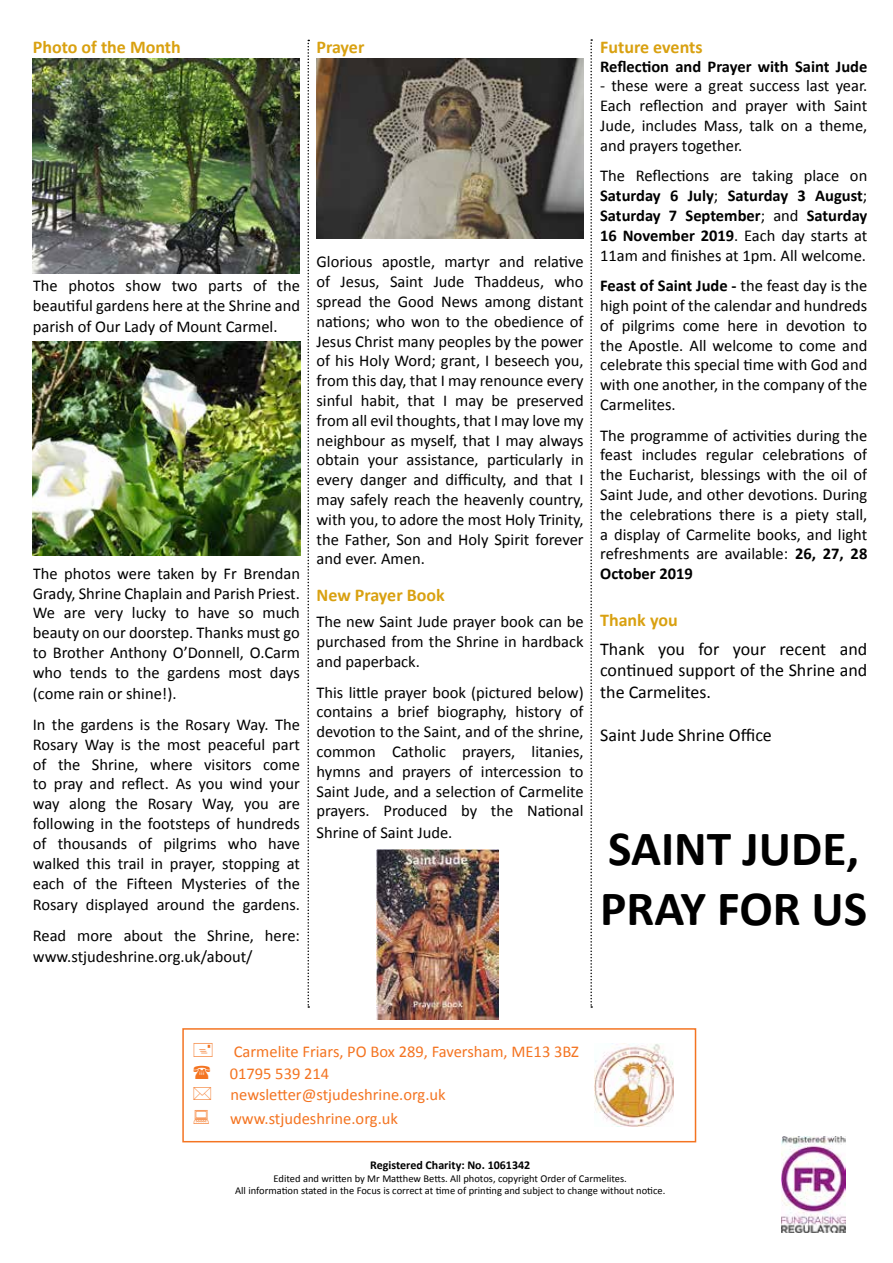
<style>
.page{position:relative;width:893px;height:1263px;background:#fff}
.page>*{position:absolute;margin:0;border:0;box-sizing:border-box;transform-origin:0 0}
.t1{font:700 49.5px/59.4px "Calibri";color:#000}
.t2{font:18px/21.6px "Calibri";color:#000;text-align:justify}
.t3{font:700 18px "Calibri";color:#d9a111}
.t4{font:16.5px/19.8px "Calibri";color:#000;text-align:justify}
.t5{font:16.5px/21.6px "Calibri";color:#f47421}
.t6{font:700 16.5px "Calibri";color:#000}
.t7{font:700 12px "Calibri";color:#000}
.t8{font:10.5px/12.6px "Calibri";color:#000;text-align:center}
.s1{font-weight:700}
</style>
<div class="page">
<svg style="left:307px;top:40px;width:2px;height:968px"></svg>
<svg style="left:590px;top:39px;width:2px;height:969px"></svg>
<div style="left:182px;top:1028px;width:514px;height:114px;background:#fff;border:2px solid #f47421"></div>
<img style="left:595px;top:1043px;width:79px;height:83px">
<img style="left:782px;top:1137px;width:63px;height:95px">
<img style="left:33px;top:59px;width:267px;height:214px">
<img style="left:32px;top:342px;width:268px;height:214px">
<img style="left:316px;top:59px;width:268px;height:179px">
<img style="left:377px;top:849px;width:121px;height:171px">
<p class="t3" style="left:33px;top:35px;width:150px">Photo of the Month</p>
<p class="t3" style="left:316px;top:36px;width:49px">Prayer</p>
<p class="t4" style="left:33px;top:275px;width:269px">The photos show two parts of the beautiful gardens here at the Shrine and</p>
<p class="t4" style="left:33px;top:317px;width:246px">parish of Our Lady of Mount Carmel.</p>
<p class="t4" style="left:33px;top:563px;width:269px">The photos were taken by Fr Brendan Grady, Shrine Chaplain and Parish Priest.<br>We are very lucky to have so much beauty on our doorstep. Thanks must go to Brother Anthony O’Donnell, O.Carm who tends to the gardens most days</p>
<p class="t4" style="left:33px;top:679px;width:269px;line-height:30.6px">(come rain or shine!).<br>In the gardens is the Rosary Way. The</p>
<p class="t4" style="left:33px;top:734px;width:269px">Rosary Way is the most peaceful part of the Shrine, where visitors come to pray and reflect. As you wind your way along the Rosary Way, you are following in the footsteps of hundreds of thousands of pilgrims who have walked this trail in prayer, stopping at each of the Fifteen Mysteries of the</p>
<p class="t4" style="left:33px;top:889px;width:269px;line-height:30.6px">Rosary displayed around the gardens.<br>Read more about the Shrine, here:</p>
<p class="t4" style="left:33px;top:947px;width:221px">www.stjudeshrine.org.uk/about/</p>
<p class="t4" style="left:316px;top:252px;width:269px">Glorious apostle, martyr and relative of Jesus, Saint Jude Thaddeus, who spread the Good News among distant nations; who won to the obedience of Jesus Christ many peoples by the power of his Holy Word; grant, I beseech you, from this day, that I may renounce every sinful habit, that I may be preserved from all evil thoughts, that I may love my neighbour as myself, that I may always obtain your assistance, particularly in every danger and difficulty, and that I may safely reach the heavenly country, with you, to adore the most Holy Trinity, the Father, Son and Holy Spirit forever and ever. Amen.</p>
<p class="t3" style="left:316px;top:584px;width:130px">New Prayer Book</p>
<p class="t4" style="left:316px;top:612px;width:269px">The new Saint Jude prayer book can be purchased from the Shrine in hardback and paperback.</p>
<p class="t4" style="left:316px;top:682px;width:269px">This little prayer book (pictured below) contains a brief biography, history of devotion to the Saint, and of the shrine, common Catholic prayers, litanies, hymns and prayers of intercession to Saint Jude, and a selection of Carmelite prayers. Produced by the National</p>
<p class="t4" style="left:316px;top:823px;width:137px">Shrine of Saint Jude.</p>
<p class="t3" style="left:600px;top:35px;width:104px">Future events</p>
<p class="t6" style="left:600px;top:56px;width:269px">Reflection and Prayer with Saint Jude</p>
<p class="t4" style="left:600px;top:76px;width:269px">- these were a great success last year.<br>Each reflection and prayer with Saint Jude, includes Mass, talk on a theme, and prayers together.</p>
<p class="t4" style="left:600px;top:166px;width:269px">The Reflections are taking place on <span class="s1">Saturday 6 July</span>; <span class="s1">Saturday 3 August</span>; <span class="s1">Saturday 7 September</span>; and <span class="s1">Saturday 16 November 2019</span>. Each day starts at 11am and finishes at 1pm. All welcome.</p>
<p class="t4" style="left:600px;top:276px;width:269px"><span class="s1">Feast of Saint Jude -</span> the feast day is the high point of the calendar and hundreds of pilgrims come here in devotion to the Apostle. All welcome to come and celebrate this special time with God and with one another, in the company of the Carmelites.</p>
<p class="t4" style="left:600px;top:425px;width:269px">The programme of activities during the feast includes regular celebrations of the Eucharist, blessings with the oil of Saint Jude, and other devotions. During the celebrations there is a piety stall, a display of Carmelite books, and light refreshments are available: <span class="s1">26, 27, 28<br>October 2019</span></p>
<p class="t3" style="left:600px;top:608px;width:79px">Thank you</p>
<p class="t2" style="left:600px;top:638px;width:269px">Thank you for your recent and continued support of the Shrine and the Carmelites.</p>
<p class="t2" style="left:600px;top:724px;width:173px">Saint Jude Shrine Office</p>
<h1 class="t1" style="left:600px;top:819px;width:269px">SAINT JUDE,<br>PRAY FOR US</h1>
<p class="t5" style="left:230px;top:1041px;width:351px">Carmelite Friars, PO Box 289, Faversham, ME13 3BZ<br>01795 539 214<br>newsletter@stjudeshrine.org.uk</p>
<p class="t5" style="left:230px;top:1107px;width:169px">www.stjudeshrine.org.uk</p>
<p class="t7" style="left:370px;top:1157px;width:161px">Registered Charity: No. 1061342</p>
<p class="t8" style="left:235px;top:1172px;width:432px">Edited and written by Mr Matthew Betts. All photos, copyright Order of Carmelites.<br>All information stated in the Focus is correct at time of printing and subject to change without notice.</p>
</div>
